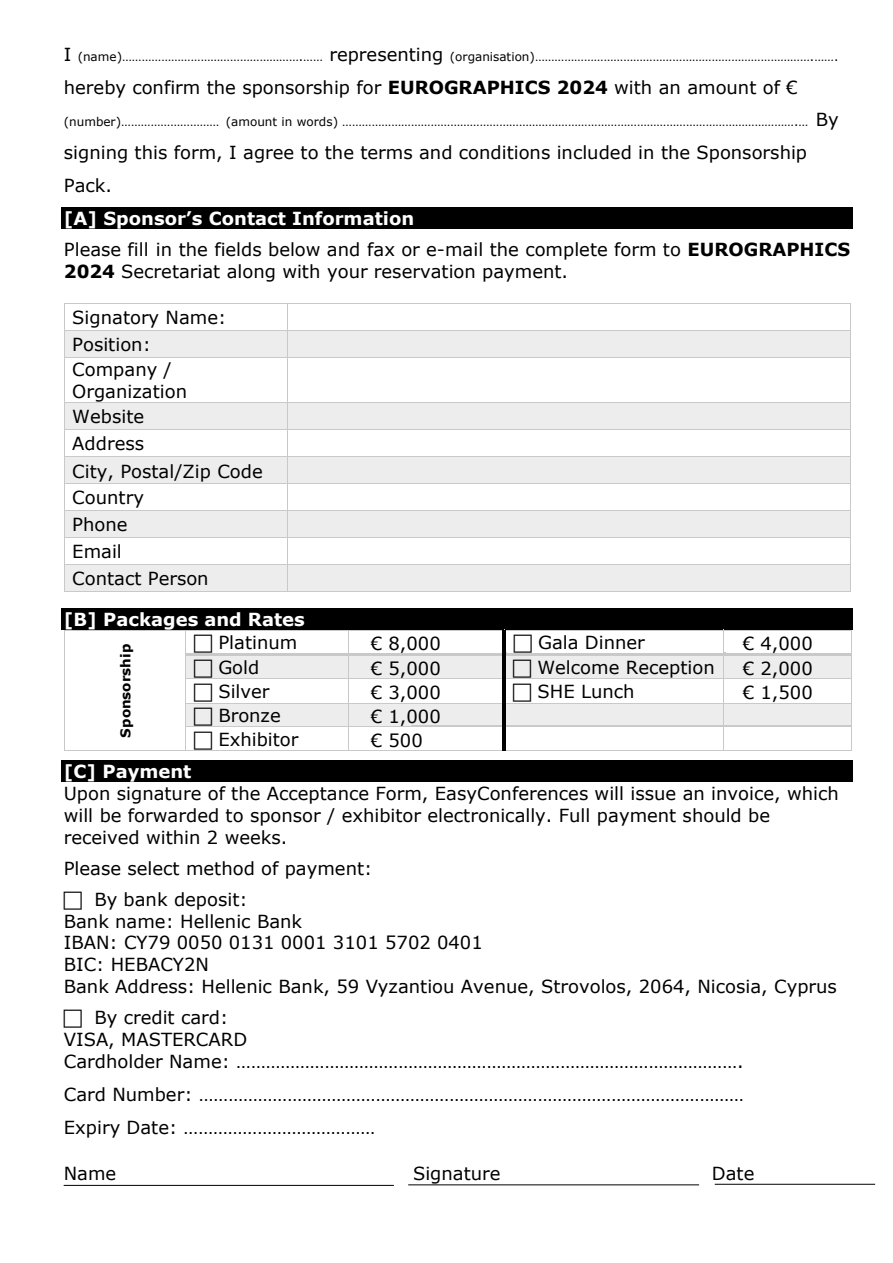
<style>
.page{position:relative;width:893px;height:1263px;background:#fff}
.page>*{position:absolute;margin:0;border:0;box-sizing:border-box;transform-origin:0 0}
.t1{font:18px/21.9px "Verdana";color:#000}
.t2{font:700 18px "Verdana";color:#fff}
.t3{font:700 13.5px "Verdana";color:#000}
.t4{font:12px "Verdana";color:#000}
.s1{font-size:18px}
.s2{font-weight:700}
</style>
<div class="page">
<div style="left:62px;top:207px;width:791px;height:22px;background:#000"></div>
<hr style="left:65px;top:303px;width:222px;height:1px;background:#c9c9c9">
<hr style="left:287px;top:303px;width:563px;height:1px;background:#c9c9c9">
<div style="left:65px;top:331px;width:222px;height:26px;background:#ededed"></div>
<div style="left:287px;top:331px;width:563px;height:26px;background:#ededed"></div>
<hr style="left:65px;top:330px;width:222px;height:1px;background:#c9c9c9">
<hr style="left:287px;top:330px;width:563px;height:1px;background:#c9c9c9">
<svg style="left:64px;top:303px;width:1px;height:55px"></svg>
<hr style="left:65px;top:357px;width:222px;height:1px;background:#c9c9c9">
<svg style="left:287px;top:304px;width:1px;height:53px"></svg>
<hr style="left:287px;top:357px;width:563px;height:1px;background:#c9c9c9">
<svg style="left:850px;top:303px;width:1px;height:55px"></svg>
<hr style="left:64px;top:358px;width:1px;height:44px;background:#c9c9c9">
<hr style="left:287px;top:358px;width:1px;height:44px;background:#c9c9c9">
<hr style="left:850px;top:358px;width:1px;height:44px;background:#c9c9c9">
<div style="left:65px;top:402px;width:222px;height:27px;background:#ededed"></div>
<div style="left:287px;top:402px;width:563px;height:27px;background:#ededed"></div>
<hr style="left:65px;top:402px;width:222px;height:1px;background:#c9c9c9">
<hr style="left:287px;top:402px;width:563px;height:1px;background:#c9c9c9">
<hr style="left:65px;top:429px;width:222px;height:1px;background:#c9c9c9">
<hr style="left:287px;top:429px;width:563px;height:1px;background:#c9c9c9">
<div style="left:65px;top:457px;width:222px;height:26px;background:#ededed"></div>
<div style="left:287px;top:457px;width:563px;height:26px;background:#ededed"></div>
<hr style="left:65px;top:457px;width:222px;height:1px;background:#c9c9c9">
<hr style="left:287px;top:457px;width:563px;height:1px;background:#c9c9c9">
<hr style="left:65px;top:483px;width:222px;height:1px;background:#c9c9c9">
<hr style="left:287px;top:483px;width:563px;height:1px;background:#c9c9c9">
<div style="left:65px;top:511px;width:222px;height:26px;background:#ededed"></div>
<div style="left:287px;top:511px;width:563px;height:26px;background:#ededed"></div>
<hr style="left:65px;top:510px;width:222px;height:1px;background:#c9c9c9">
<hr style="left:287px;top:510px;width:563px;height:1px;background:#c9c9c9">
<hr style="left:65px;top:537px;width:222px;height:1px;background:#c9c9c9">
<hr style="left:287px;top:537px;width:563px;height:1px;background:#c9c9c9">
<div style="left:65px;top:565px;width:222px;height:26px;background:#ededed"></div>
<div style="left:287px;top:565px;width:563px;height:26px;background:#ededed"></div>
<hr style="left:65px;top:564px;width:222px;height:1px;background:#c9c9c9">
<hr style="left:287px;top:564px;width:563px;height:1px;background:#c9c9c9">
<svg style="left:64px;top:402px;width:1px;height:190px"></svg>
<hr style="left:65px;top:591px;width:222px;height:1px;background:#c9c9c9">
<svg style="left:287px;top:403px;width:1px;height:188px"></svg>
<hr style="left:287px;top:591px;width:563px;height:1px;background:#c9c9c9">
<svg style="left:850px;top:402px;width:1px;height:190px"></svg>
<div style="left:62px;top:608px;width:791px;height:22px;background:#000"></div>
<hr style="left:65px;top:630px;width:121px;height:1px;background:#c9c9c9">
<hr style="left:186px;top:630px;width:389px;height:1px;background:#c9c9c9">
<hr style="left:575px;top:630px;width:276px;height:1px;background:#c9c9c9">
<div style="left:186px;top:655px;width:388px;height:23px;background:#ededed"></div>
<div style="left:568px;top:655px;width:283px;height:23px;background:#ededed"></div>
<hr style="left:186px;top:653px;width:389px;height:2px;background:#c9c9c9">
<hr style="left:573px;top:653px;width:278px;height:2px;background:#c9c9c9">
<hr style="left:186px;top:678px;width:389px;height:1px;background:#c9c9c9">
<hr style="left:575px;top:678px;width:276px;height:1px;background:#c9c9c9">
<div style="left:186px;top:704px;width:388px;height:22px;background:#ededed"></div>
<div style="left:571px;top:704px;width:280px;height:22px;background:#ededed"></div>
<hr style="left:186px;top:703px;width:389px;height:1px;background:#c9c9c9">
<hr style="left:575px;top:703px;width:276px;height:1px;background:#c9c9c9">
<hr style="left:186px;top:726px;width:389px;height:1px;background:#c9c9c9">
<hr style="left:412px;top:726px;width:439px;height:1px;background:#c9c9c9">
<svg style="left:64px;top:630px;width:1px;height:121px"></svg>
<hr style="left:65px;top:750px;width:121px;height:1px;background:#c9c9c9">
<hr style="left:186px;top:750px;width:389px;height:1px;background:#c9c9c9">
<svg style="left:723px;top:631px;width:2px;height:119px"></svg>
<hr style="left:575px;top:750px;width:276px;height:1px;background:#c9c9c9">
<svg style="left:851px;top:630px;width:1px;height:121px"></svg>
<div style="left:62px;top:760px;width:791px;height:22px;background:#000"></div>
<hr style="left:64px;top:1185px;width:330px;height:1px;background:#000">
<hr style="left:408px;top:1184px;width:291px;height:1px;background:#000">
<hr style="left:715px;top:1184px;width:160px;height:1px;background:#000">
<svg style="left:348px;top:631px;width:2px;height:119px"></svg>
<hr style="left:502px;top:630px;width:4px;height:121px;background:#000">
<p class="t4" style="left:64px;top:49px;width:776px"><span class="s1">I</span> (name)……………………………………………….…… <span class="s1">representing</span> (organisation)………………………………………………………………………….…….</p>
<p class="t1" style="left:64px;top:75px;width:735px">hereby confirm the sponsorship for <span class="s2">EUROGRAPHICS 2024</span> with an amount of €</p>
<p class="t4" style="left:64px;top:114px;width:776px">(number)………………………… (amount in words) ………………………………………………………………………………………………………………………….… <span class="s1">By</span></p>
<p class="t1" style="left:64px;top:136px;width:745px;line-height:32.8px">signing this form, I agree to the terms and conditions included in the Sponsorship<br>Pack.</p>
<p class="t2" style="left:64px;top:207px;width:352px">[A] Sponsor’s Contact Information</p>
<p class="t1" style="left:64px;top:238px;width:788px">Please fill in the fields below and fax or e-mail the complete form to <span class="s2">EUROGRAPHICS<br>2024</span> Secretariat along with your reservation payment.</p>
<p class="t1" style="left:72px;top:306px;width:156px">Signatory Name:</p>
<p class="t1" style="left:72px;top:333px;width:80px">Position:</p>
<p class="t1" style="left:72px;top:358px;width:116px">Company /<br>Organization</p>
<p class="t1" style="left:72px;top:405px;width:73px">Website</p>
<p class="t1" style="left:72px;top:432px;width:73px">Address</p>
<p class="t1" style="left:72px;top:457px;width:192px;line-height:27px">City, Postal/Zip Code<br>Country<br>Phone<br>Email<br>Contact Person</p>
<p class="t2" style="left:64px;top:608px;width:243px">[B] Packages and Rates</p>
<p class="t3" style="left:117px;top:737px;width:95px;rotate:-90deg">Sponsorship</p>
<p class="t1" style="left:537px;top:630px;width:179px;line-height:24.3px">Gala Dinner<br>Welcome Reception<br>SHE Lunch</p>
<p class="t1" style="left:743px;top:631px;width:72px;line-height:24.5px;text-align:justify">€ 4,000 € 2,000 € 1,500</p>
<p class="t1" style="left:218px;top:631px;width:80px">Platinum</p>
<p class="t1" style="left:371px;top:632px;width:72px">€ 8,000</p>
<p class="t1" style="left:218px;top:656px;width:42px">Gold</p>
<p class="t1" style="left:371px;top:657px;width:72px">€ 5,000</p>
<p class="t1" style="left:218px;top:680px;width:53px">Silver</p>
<p class="t1" style="left:371px;top:681px;width:71px">€ 3,000</p>
<p class="t1" style="left:218px;top:704px;width:64px">Bronze</p>
<p class="t1" style="left:371px;top:705px;width:72px">€ 1,000</p>
<p class="t1" style="left:218px;top:728px;width:82px">Exhibitor</p>
<p class="t1" style="left:371px;top:729px;width:54px">€ 500</p>
<p class="t2" style="left:64px;top:760px;width:129px">[C] Payment</p>
<p class="t1" style="left:64px;top:782px;width:777px">Upon signature of the Acceptance Form, EasyConferences will issue an invoice, which will be forwarded to sponsor / exhibitor electronically. Full payment should be received within 2 weeks.</p>
<p class="t1" style="left:94px;top:852px;width:279px;line-height:30.9px;text-indent:-31px">Please select method of payment:<br>By bank deposit:</p>
<p class="t1" style="left:64px;top:909px;width:775px">Bank name: Hellenic Bank<br>IBAN: CY79 0050 0131 0001 3101 5702 0401<br>BIC: HEBACY2N<br>Bank Address: Hellenic Bank, 59 Vyzantiou Avenue, Strovolos, 2064, Nicosia, Cyprus</p>
<p class="t1" style="left:64px;top:1006px;width:681px;text-indent:31px">By credit card:<br>VISA, MASTERCARD<br>Cardholder Name: ………………………………………………………………………………………….</p>
<p class="t1" style="left:64px;top:1077px;width:682px;line-height:32.7px">Card Number: …………………………………………………………………………………………………<br>Expiry Date: …………………………………</p>
<p class="t1" style="left:64px;top:1162px;width:54px">Name</p>
<p class="t1" style="left:413px;top:1162px;width:89px">Signature</p>
<p class="t1" style="left:712px;top:1162px;width:44px">Date</p>
</div>
